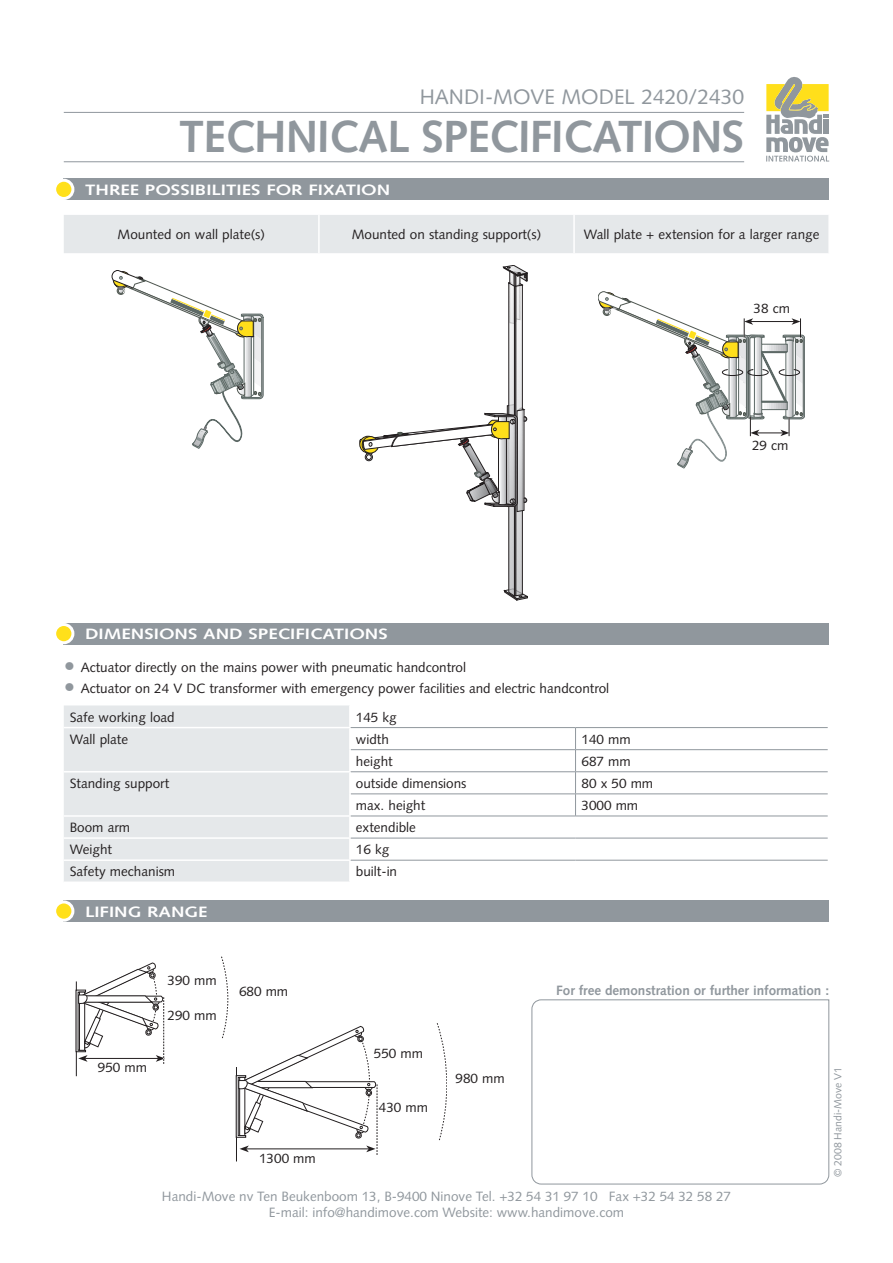
<style>
.page{position:relative;width:893px;height:1263px;background:#fff}
.page>*{position:absolute;margin:0;border:0;box-sizing:border-box;transform-origin:0 0}
.productnaam{font:700 45px "Syntax";letter-spacing:-.02em;color:#90979d}
.model_nr{font:21px "Syntax";color:#90979d}
.technische__-_titelt{font:700 15px "Syntax";color:#fff;scale:1.25 1}
.afmetingen_tabs{font:13.5px "Syntax";color:#231f20}
.t1{font:13.5px/16.2px "Syntax";color:#90979d;text-align:center}
.body{font:13.5px "Syntax";color:#231f20}
.Normaal{font:13.5px "Syntax";color:#231f20}
.t2{font:700 13.5px "Syntax";letter-spacing:-.005em;color:#90979d}
.t3{font:10.5px "Syntax";color:#90979d}
.s1{font-size:22.95px;color:#90979d}
</style>
<div class="page">
<hr style="left:64px;top:112px;width:680px;height:1px;background:#90979d">
<hr style="left:64px;top:161px;width:680px;height:1px;background:#90979d">
<svg style="left:766px;top:77px;width:63px;height:85px"></svg>
<svg style="left:531px;top:999px;width:299px;height:186px"></svg>
<hr style="left:236px;top:1067px;width:1px;height:94px;background:#231f20">
<svg style="left:437px;top:1023px;width:10px;height:118px"></svg>
<svg style="left:236px;top:1025px;width:142px;height:130px"></svg>
<hr style="left:76px;top:981px;width:1px;height:95px;background:#231f20">
<svg style="left:221px;top:956px;width:7px;height:83px"></svg>
<svg style="left:76px;top:963px;width:89px;height:101px"></svg>
<div style="left:64px;top:705px;width:285px;height:176px;background:#e5e8ea"></div>
<hr style="left:64px;top:727px;width:287px;height:1px;background:#fff">
<hr style="left:64px;top:771px;width:287px;height:1px;background:#fff">
<hr style="left:64px;top:815px;width:287px;height:2px;background:#fff">
<hr style="left:64px;top:837px;width:287px;height:2px;background:#fff">
<hr style="left:64px;top:859px;width:287px;height:2px;background:#fff">
<hr style="left:351px;top:727px;width:224px;height:1px;background:#90979d">
<hr style="left:575px;top:727px;width:253px;height:1px;background:#90979d">
<hr style="left:351px;top:749px;width:224px;height:1px;background:#90979d">
<hr style="left:575px;top:749px;width:253px;height:1px;background:#90979d">
<hr style="left:351px;top:771px;width:224px;height:1px;background:#90979d">
<hr style="left:575px;top:771px;width:253px;height:1px;background:#90979d">
<hr style="left:351px;top:793px;width:224px;height:1px;background:#90979d">
<hr style="left:575px;top:793px;width:253px;height:1px;background:#90979d">
<svg style="left:575px;top:728px;width:1px;height:88px"></svg>
<hr style="left:351px;top:816px;width:224px;height:1px;background:#90979d">
<hr style="left:575px;top:816px;width:253px;height:1px;background:#90979d">
<hr style="left:351px;top:838px;width:224px;height:1px;background:#90979d">
<hr style="left:575px;top:838px;width:253px;height:1px;background:#90979d">
<hr style="left:351px;top:860px;width:224px;height:1px;background:#90979d">
<hr style="left:575px;top:860px;width:253px;height:1px;background:#90979d">
<div style="left:64px;top:215px;width:764px;height:38px;background:#e5e8ea"></div>
<hr style="left:318px;top:215px;width:2px;height:38px;background:#fff">
<hr style="left:573px;top:215px;width:2px;height:38px;background:#fff">
<svg style="left:112px;top:270px;width:151px;height:178px"></svg>
<svg style="left:360px;top:265px;width:168px;height:335px"></svg>
<svg style="left:598px;top:292px;width:207px;height:176px"></svg>
<div style="left:64px;top:900px;width:765px;height:22px;background:#90979d"></div>
<svg style="left:55px;top:902px;width:18px;height:18px"></svg>
<div style="left:53px;top:900px;width:21px;height:22px;border:3px solid #fff;border-radius:50%"></div>
<div style="left:64px;top:179px;width:765px;height:21px;background:#90979d"></div>
<div style="left:55px;top:180px;width:18px;height:18px;background:#ffe01b;border-radius:50%"></div>
<div style="left:53px;top:179px;width:21px;height:21px;border:3px solid #fff;border-radius:50%"></div>
<div style="left:64px;top:623px;width:765px;height:21px;background:#90979d"></div>
<div style="left:55px;top:624px;width:18px;height:19px;background:#ffe01b;border-radius:50%"></div>
<div style="left:53px;top:623px;width:21px;height:21px;border:3px solid #fff;border-radius:50%"></div>
<p class="model_nr" style="left:420px;top:84px;width:326px">handi-move model 2420/2430</p>
<p class="productnaam" style="left:179px;top:110px;width:566px">TECHNICAL SPECIFICATIONS</p>
<p class="technische__-_titelt" style="left:85px;top:181px;width:246px">THREE POSSIBILITIES FOR FIXATION</p>
<p class="body" style="left:118px;top:226px;width:149px">Mounted on wall plate(s)</p>
<p class="body" style="left:352px;top:226px;width:191px">Mounted on standing support(s)</p>
<p class="body" style="left:584px;top:226px;width:237px">Wall plate + extension for a larger range</p>
<p class="afmetingen_tabs" style="left:754px;top:300px;width:38px">38 cm</p>
<p class="technische__-_titelt" style="left:85px;top:625px;width:105px">AFMETINGEN E</p>
<p class="technische__-_titelt" style="left:234px;top:625px;width:74px">GEGEVENS</p>
<p class="technische__-_titelt" style="left:85px;top:625px;width:244px">DIMENSIONS AND SPECIFICATIONS</p>
<p class="afmetingen_tabs" style="left:64px;top:659px;width:404px"><span class="s1">•</span> Actuator directly on the mains power with pneumatic handcontrol</p>
<p class="afmetingen_tabs" style="left:64px;top:680px;width:547px"><span class="s1">•</span> Actuator on 24 V DC transformer with emergency power facilities and electric handcontrol</p>
<p class="afmetingen_tabs" style="left:70px;top:709px;width:107px">Safe working load</p>
<p class="afmetingen_tabs" style="left:356px;top:709px;width:42px">145 kg</p>
<p class="afmetingen_tabs" style="left:70px;top:731px;width:60px">Wall plate</p>
<p class="afmetingen_tabs" style="left:356px;top:731px;width:35px">width</p>
<p class="afmetingen_tabs" style="left:581px;top:731px;width:51px">140 mm</p>
<p class="afmetingen_tabs" style="left:356px;top:753px;width:38px">height</p>
<p class="afmetingen_tabs" style="left:581px;top:753px;width:51px">687 mm</p>
<p class="afmetingen_tabs" style="left:70px;top:775px;width:101px">Standing support</p>
<p class="afmetingen_tabs" style="left:356px;top:775px;width:112px">outside dimensions</p>
<p class="afmetingen_tabs" style="left:581px;top:775px;width:73px">80 x 50 mm</p>
<p class="afmetingen_tabs" style="left:356px;top:797px;width:71px">max. height</p>
<p class="afmetingen_tabs" style="left:581px;top:797px;width:58px">3000 mm</p>
<p class="afmetingen_tabs" style="left:70px;top:819px;width:62px">Boom arm</p>
<p class="afmetingen_tabs" style="left:356px;top:819px;width:62px">extendible</p>
<p class="afmetingen_tabs" style="left:70px;top:841px;width:44px">Weight</p>
<p class="afmetingen_tabs" style="left:356px;top:841px;width:35px">16 kg</p>
<p class="afmetingen_tabs" style="left:70px;top:864px;width:107px">Safety mechanism</p>
<p class="afmetingen_tabs" style="left:356px;top:864px;width:43px">built-in</p>
<p class="technische__-_titelt" style="left:85px;top:903px;width:99px">LIFING RANGE</p>
<p class="afmetingen_tabs" style="left:752px;top:437px;width:38px">29 cm</p>
<p class="Normaal" style="left:98px;top:1060px;width:51px">950 mm</p>
<p class="Normaal" style="left:168px;top:972px;width:51px">390 mm</p>
<p class="Normaal" style="left:168px;top:1007px;width:51px">290 mm</p>
<p class="Normaal" style="left:239px;top:983px;width:51px">680 mm</p>
<p class="Normaal" style="left:259px;top:1150px;width:58px">1300 mm</p>
<p class="Normaal" style="left:374px;top:1045px;width:51px">550 mm</p>
<p class="Normaal" style="left:379px;top:1099px;width:51px">430 mm</p>
<p class="Normaal" style="left:456px;top:1070px;width:51px">980 mm</p>
<p class="t2" style="left:556px;top:982px;width:274px">FOR FREE DEMONSTRATION OR FURTHER INFORMATION :</p>
<p class="t3" style="left:832px;top:1177px;width:112px;rotate:-90deg">© 2008 H andi-Move V1</p>
<p class="t1" style="left:162px;top:1188px;width:571px">Handi-Move nv Ten Beukenboom 13, B-9400 N inove Tel. +32 54 31 97 10 Fax +32 54 32 58 27<br>E-mail: info@handimove.com Website: www.handimove.com</p>
</div>
